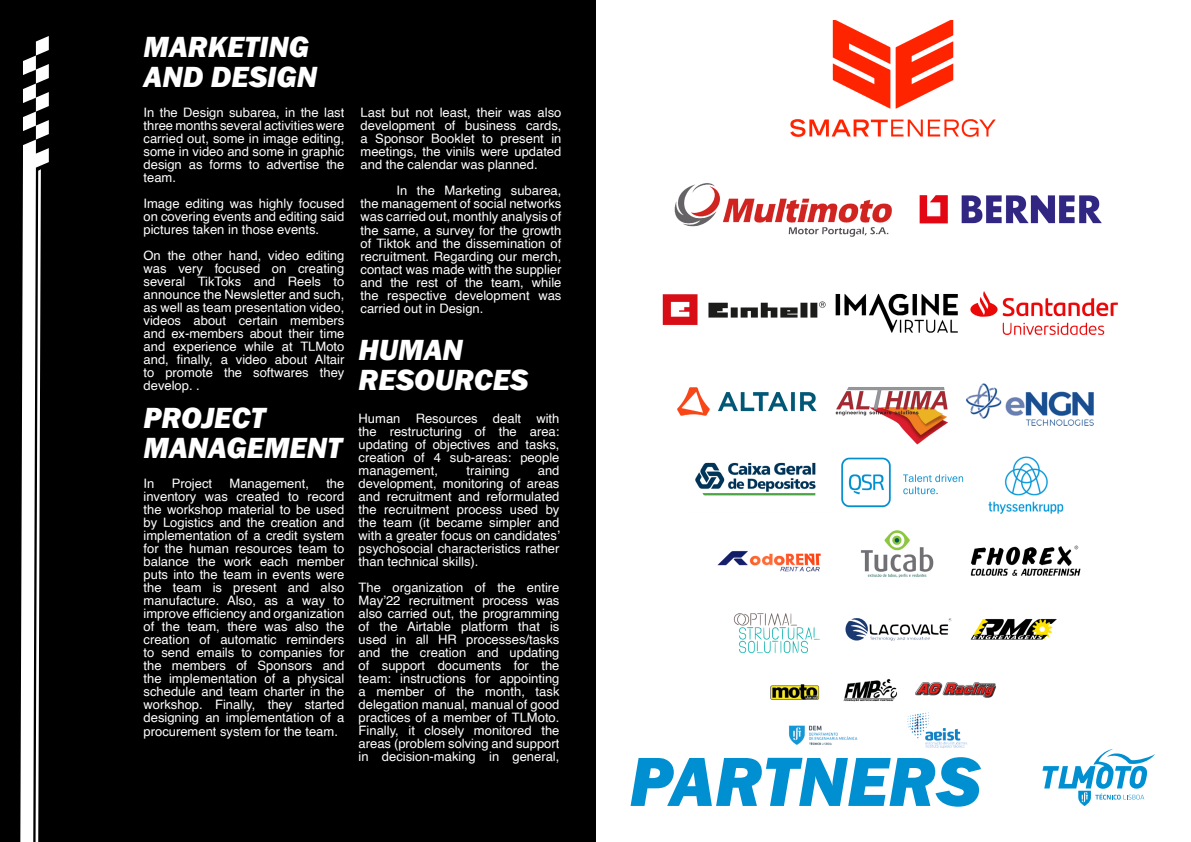
<style>
.page{position:relative;width:1191px;height:842px;background:#fff}
.page>*{position:absolute;margin:0;border:0;box-sizing:border-box;transform-origin:0 0}
.t1{font:italic 800 72px "Franklin Gothic";color:#0090d2}
.t2{font:italic 800 30px/30px "Franklin Gothic";color:#fff}
.t3{font:13px/13px "Helvetica";color:#fff;text-align:justify}
</style>
<div class="page">
<svg style="left:1042px;top:749px;width:113px;height:57px"></svg>
<div style="left:0;top:0;width:595px;height:842px;background:#000"></div>
<svg style="left:20px;top:36px;width:29px;height:806px"></svg>
<img style="left:770px;top:679px;width:226px;height:69px">
<img style="left:662px;top:20px;width:456px;height:634px">
<h2 class="t2" style="left:143px;top:32px;width:175px">MARKETING<br>AND DESIGN</h2>
<p class="t3" style="left:143px;top:106px;width:202px">In the Design subarea, in the last three months several activities were carried out, some in image editing, some in video and some in graphic design as forms to advertise the team.</p>
<p class="t3" style="left:143px;top:197px;width:202px">Image editing was highly focused on covering events and editing said pictures taken in those events.</p>
<p class="t3" style="left:143px;top:249px;width:202px">On the other hand, video editing was very focused on creating several TikToks and Reels to announce the Newsletter and such, as well as team presentation video, videos about certain members and ex-members about their time and experience while at TLMoto and, finally, a video about Altair to promote the softwares they develop. .</p>
<p class="t3" style="left:360px;top:107px;width:202px">Last but not least, their was also development of business cards, a Sponsor Booklet to present in meetings, the vinils were updated and the calendar was planned.</p>
<p class="t3" style="left:360px;top:185px;width:202px;text-indent:36px">In the Marketing subarea, the management of social networks was carried out, monthly analysis of the same, a survey for the growth of Tiktok and the dissemination of recruitment. Regarding our merch, contact was made with the supplier and the rest of the team, while the respective development was carried out in Design.</p>
<h2 class="t2" style="left:358px;top:336px;width:171px">HUMAN<br>RESOURCES</h2>
<h2 class="t2" style="left:143px;top:403px;width:200px">PROJECT<br>MANAGEMENT</h2>
<p class="t3" style="left:358px;top:412px;width:202px">Human Resources dealt with the restructuring of the area: updating of objectives and tasks, creation of 4 sub-areas: people management,</p>
<p class="t3" style="left:358px;top:464px;width:203px;text-indent:179px">and development, monitoring of areas and recruitment and reformulated the recruitment process used by the team (it became simpler and with a greater focus on candidates’ psychosocial characteristics rather than technical skills).</p>
<p class="t3" style="left:358px;top:581px;width:202px">The organization of the entire May’22 recruitment process was also carried out, the programming of the Airtable platform that is used in all HR processes/tasks and the creation and updating of support documents for the team: instructions for appointing a member of the month, task delegation manual, manual of good practices of a member of TLMoto.<br>Finally, it closely monitored the areas (problem solving and support in decision-making in general,</p>
<p class="t3" style="left:466px;top:464px;width:44px">training</p>
<p class="t3" style="left:143px;top:477px;width:202px;text-indent:183px">the inventory was created to record the workshop material to be used by Logistics and the creation and implementation of a credit system for the human resources team to balance the work each member puts into the team in events were the team is present and also manufacture. Also, as a way to improve efficiency and organization of the team, there was also the creation of automatic reminders to send emails to companies for the members of Sponsors and the implementation of a physical schedule and team charter in the workshop. Finally, they started designing an implementation of a</p>
<p class="t3" style="left:143px;top:725px;width:196px">procurement system for the team.</p>
<p class="t3" style="left:143px;top:477px;width:12px">In</p>
<p class="t3" style="left:172px;top:477px;width:42px">Project</p>
<p class="t3" style="left:229px;top:477px;width:81px">Management,</p>
<h1 class="t1" style="left:629px;top:735px;width:353px">PARTNERS</h1>
</div>
